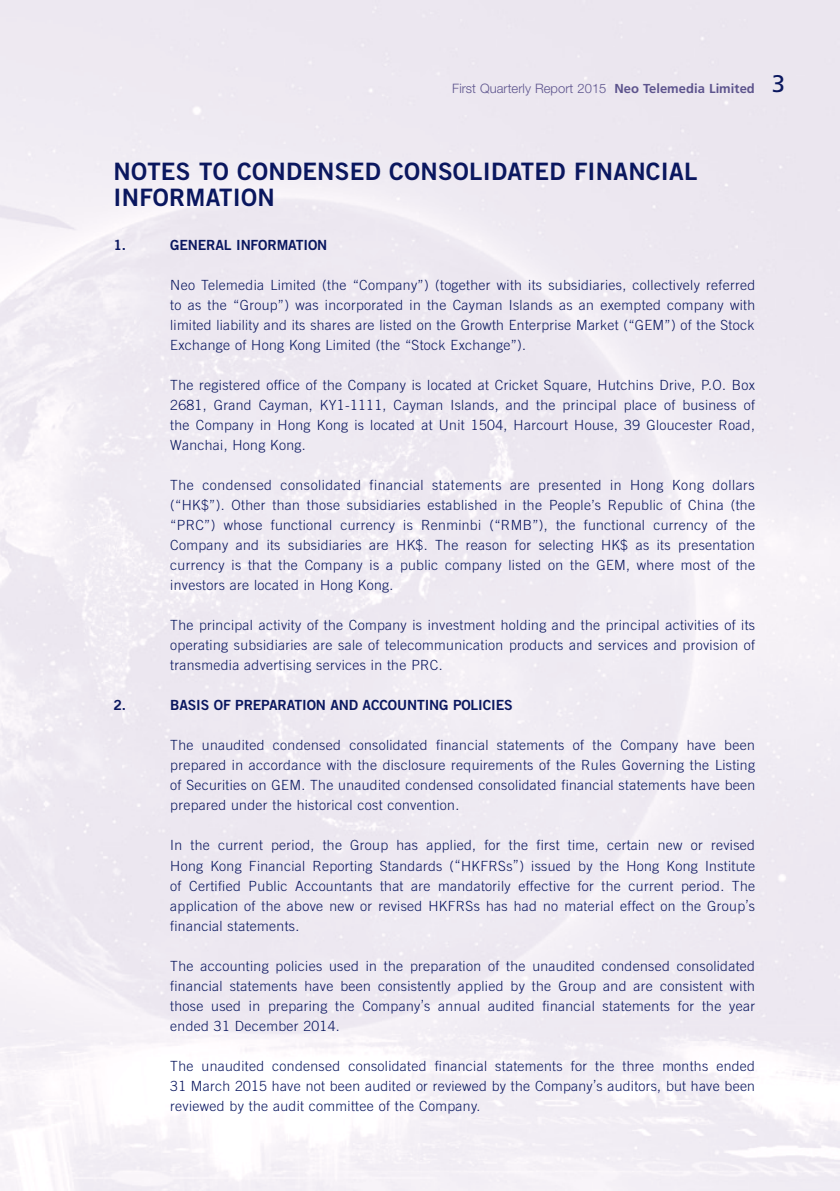
<style>
.page{position:relative;width:840px;height:1191px;background:#fff}
.page>*{position:absolute;margin:0;border:0;box-sizing:border-box;transform-origin:0 0}
.Heading_1{font:24px/26px "Trade Gothic LT Std Bd 2";letter-spacing:.01em;color:#0a175f}
.Notes{font:300 14px/20px "Trade Gothic LT Std";letter-spacing:.025em;color:#0a175f;text-align:justify}
.Notes_HD1{font:14px "Trade Gothic LT Std Bd 2";letter-spacing:-.01em;color:#0a175f}
.t1{font:300 13px "Helvetica Neue LT Std";letter-spacing:.005em;color:#5d548d}
.s1{font-family:"Frutiger LT Std";font-weight:700}
.s2{font-family:"Frutiger LT Std";font-weight:400;font-size:24px;color:#0a175f}
</style>
<div class="page">
<p class="t1" style="left:452px;top:80px;width:334px">First Quarterly Report 2015 <span class="s1">Neo Telemedia Limited</span> <span class="s2">3</span></p>
<p class="Heading_1" style="left:113px;top:158px;width:585px">NOTES TO CONDENSED CONSOLIDATED FINANCIAL<br>INFORMATION</p>
<p class="Notes_HD1" style="left:113px;top:236px;width:14px">1.</p>
<p class="Notes_HD1" style="left:170px;top:236px;width:159px">GENERAL INFORMATION</p>
<p class="Notes" style="left:170px;top:275px;width:586px">Neo Telemedia Limited (the “Company”) (together with its subsidiaries, collectively referred to as the “Group”) was incorporated in the Cayman Islands as an exempted company with limited liability and its shares are listed on the Growth Enterprise Market (“GEM”) of the Stock Exchange of Hong Kong Limited (the “Stock Exchange”).</p>
<p class="Notes" style="left:170px;top:375px;width:586px">The registered office of the Company is located at Cricket Square, Hutchins Drive, P.O. Box 2681, Grand Cayman, KY1-1111, Cayman Islands, and the principal place of business of the Company in Hong Kong is located at Unit 1504, Harcourt House, 39 Gloucester Road, Wanchai, Hong Kong.</p>
<p class="Notes" style="left:170px;top:475px;width:586px">The condensed consolidated financial statements are presented in Hong Kong dollars (“HK$”). Other than those subsidiaries established in the People’s Republic of China (the “PRC”) whose functional currency is Renminbi (“RMB”), the functional currency of the Company and its subsidiaries are HK$. The reason for selecting HK$ as its presentation currency is that the Company is a public company listed on the GEM, where most of the investors are located in Hong Kong.</p>
<p class="Notes" style="left:170px;top:615px;width:586px">The principal activity of the Company is investment holding and the principal activities of its operating subsidiaries are sale of telecommunication products and services and provision of transmedia advertising services in the PRC.</p>
<p class="Notes_HD1" style="left:113px;top:696px;width:14px">2.</p>
<p class="Notes_HD1" style="left:170px;top:696px;width:344px">BASIS OF PREPARATION AND ACCOUNTING POLICIES</p>
<p class="Notes" style="left:170px;top:735px;width:586px">The unaudited condensed consolidated financial statements of the Company have been prepared in accordance with the disclosure requirements of the Rules Governing the Listing of Securities on GEM. The unaudited condensed consolidated financial statements have been prepared under the historical cost convention.</p>
<p class="Notes" style="left:170px;top:835px;width:586px">In the current period, the Group has applied, for the first time, certain new or revised Hong Kong Financial Reporting Standards (“HKFRSs”) issued by the Hong Kong Institute of Certified Public Accountants that are mandatorily effective for the current period. The application of the above new or revised HKFRSs has had no material effect on the Group’s financial statements.</p>
<p class="Notes" style="left:170px;top:955px;width:586px">The accounting policies used in the preparation of the unaudited condensed consolidated financial statements have been consistently applied by the Group and are consistent with those used in preparing the Company’s annual audited financial statements for the year ended 31 December 2014.</p>
<p class="Notes" style="left:170px;top:1055px;width:586px">The unaudited condensed consolidated financial statements for the three months ended 31 March 2015 have not been audited or reviewed by the Company’s auditors, but have been reviewed by the audit committee of the Company.</p>
</div>
